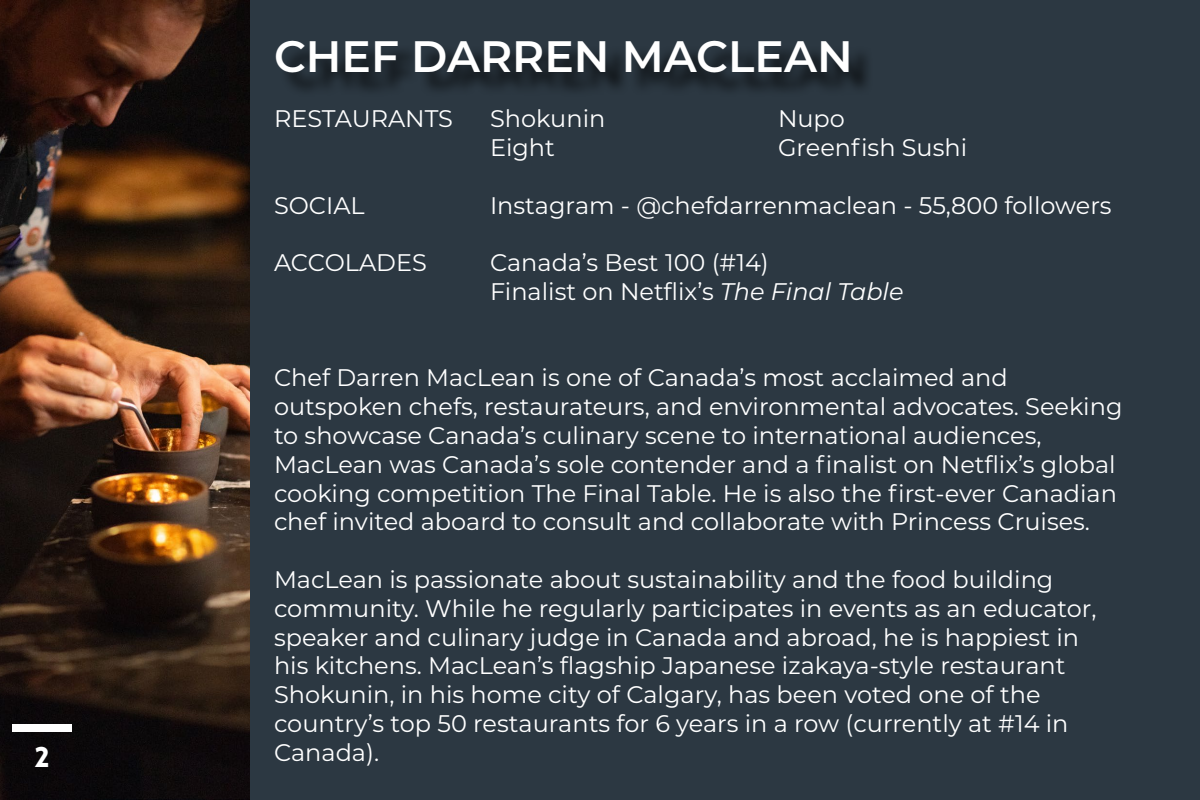
<style>
.page{position:relative;width:1200px;height:800px;background:#fff}
.page>*{position:absolute;margin:0;border:0;box-sizing:border-box;transform-origin:0 0}
.t1{font:600 44px "Montserrat";color:#fff}
.t2{font:900 28px "Lovelo";color:#fff}
.t3{font:24px/28.8px "Montserrat";color:#fff}
.s1{font-style:italic}
</style>
<div class="page">
<div style="left:160px;top:0;width:1040px;height:800px;background:#2c3842"></div>
<div style="left:279px;top:44px;width:594px;height:54px;background:#000;opacity:.75"></div>
<img style="left:0;top:0;width:250px;height:800px">
<div style="left:12px;top:724px;width:60px;height:8px;background:#fff"></div>
<h1 class="t1" style="left:274px;top:25px;width:580px">CHEF DARREN MACLEAN</h1>
<p class="t3" style="left:274px;top:103px;width:181px">RESTAURANTS</p>
<p class="t3" style="left:490px;top:103px;width:117px">Shokunin</p>
<p class="t3" style="left:778px;top:103px;width:68px">Nupo</p>
<p class="t3" style="left:490px;top:132px;width:66px">Eight</p>
<p class="t3" style="left:778px;top:132px;width:191px">Greenfish Sushi</p>
<p class="t3" style="left:274px;top:190px;width:92px">SOCIAL</p>
<p class="t3" style="left:490px;top:190px;width:623px">Instagram - @chefdarrenmaclean - 55,800 followers</p>
<p class="t3" style="left:274px;top:247px;width:154px">ACCOLADES</p>
<p class="t3" style="left:490px;top:247px;width:415px">Canada’s Best 100 (#14)<br>Finalist on Netflix’s <span class="s1">The Final Table</span></p>
<p class="t3" style="left:274px;top:363px;width:850px">Chef Darren MacLean is one of Canada’s most acclaimed and outspoken chefs, restaurateurs, and environmental advocates. Seeking to showcase Canada’s culinary scene to international audiences, MacLean was Canada’s sole contender and a finalist on Netflix’s global cooking competition The Final Table. He is also the first-ever Canadian chef invited aboard to consult and collaborate with Princess Cruises.</p>
<p class="t3" style="left:274px;top:564px;width:824px">MacLean is passionate about sustainability and the food building community. While he regularly participates in events as an educator, speaker and culinary judge in Canada and abroad, he is happiest in his kitchens. MacLean’s flagship Japanese izakaya-style restaurant Shokunin, in his home city of Calgary, has been voted one of the country’s top 50 restaurants for 6 years in a row (currently at #14 in</p>
<p class="t2" style="left:35px;top:739px;width:16px">2</p>
<p class="t3" style="left:274px;top:737px;width:107px">Canada).</p>
</div>
